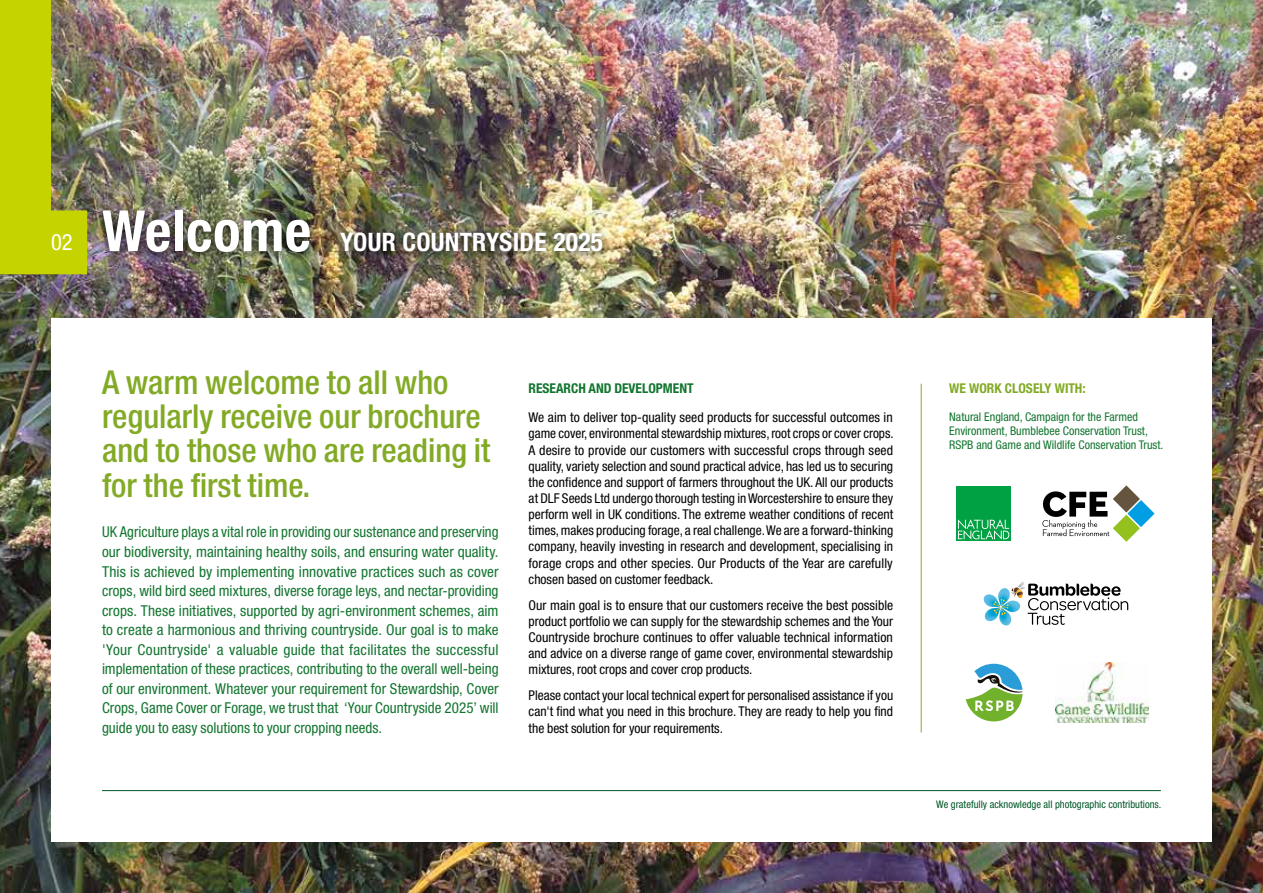
<style>
.page{position:relative;width:1263px;height:893px;background:#fff}
.page>*{position:absolute;margin:0;border:0;box-sizing:border-box;transform-origin:0 0}
.t1{font:700 condensed 57px "Helvetica Neue LT Std";letter-spacing:.01em;color:#fff}
.t2{font:500 condensed 33px/34.5px "Helvetica Neue LT Std";color:#83aa26}
.t3{font:700 condensed 25.5px "Helvetica Neue LT Std";letter-spacing:.01em;color:#fff}
.t4{font:condensed 22.5px "Helvetica Neue LT Std";color:#fff}
.t5{font:condensed 15px/19.5px "Helvetica Neue LT Std";color:#12752f;text-align:justify}
.t6{font:condensed 13.5px/16.2px "Helvetica Neue LT Std";color:#000;text-align:justify}
.t7{font:700 condensed 13.5px "Helvetica Neue LT Std";color:#12752f}
.t8{font:700 condensed 13.5px "Helvetica Neue LT Std";color:#83aa26}
.t9{font:condensed 12px/14.4px "Helvetica Neue LT Std";color:#12752f}
.t10{font:condensed 10.5px "Helvetica Neue LT Std";color:#005727}
</style>
<div class="page">
<img style="left:0;top:0;width:1263px;height:893px">
<div style="left:51px;top:319px;width:1161px;height:523px;background:#fff"></div>
<hr style="left:1262px;top:0;width:1px;height:274px;background:#ededed">
<img style="left:0;top:0;width:87px;height:274px">
<div style="left:95px;top:205px;width:515px;height:57px;background:#000;opacity:.75"></div>
<svg style="left:983px;top:581px;width:145px;height:45px"></svg>
<hr style="left:102px;top:790px;width:1059px;height:1px;background:#005727">
<hr style="left:921px;top:384px;width:1px;height:348px;background:#83aa26">
<svg style="left:1042px;top:485px;width:112px;height:57px"></svg>
<div style="left:956px;top:486px;width:55px;height:55px;background:#00a142"></div>
<svg style="left:958px;top:519px;width:51px;height:21px"></svg>
<img style="left:1056px;top:663px;width:92px;height:59px">
<svg style="left:966px;top:664px;width:57px;height:57px"></svg>
<h3 class="t4" style="left:51px;top:229px;width:23px">02</h3>
<h1 class="t1" style="left:102px;top:196px;width:211px">Welcome</h1>
<h3 class="t3" style="left:340px;top:227px;width:264px">YOUR COUNTRYSIDE 2025</h3>
<h2 class="t2" style="left:102px;top:364px;width:390px">A warm welcome to all who regularly receive our brochure and to those who are reading it for the first time.</h2>
<p class="t5" style="left:102px;top:522px;width:398px">UK Agriculture plays a vital role in providing our sustenance and preserving our biodiversity, maintaining healthy soils, and ensuring water quality.<br>This is achieved by implementing innovative practices such as cover crops, wild bird seed mixtures, diverse forage leys, and nectar-providing crops. These initiatives, supported by agri-environment schemes, aim to create a harmonious and thriving countryside. Our goal is to make 'Your Countryside' a valuable guide that facilitates the successful implementation of these practices, contributing to the overall well-being of our environment. Whatever your requirement for Stewardship, Cover Crops, Game Cover or Forage, we trust that ‘Your Countryside 2025’ will guide you to easy solutions to your cropping needs.</p>
<p class="t7" style="left:529px;top:380px;width:166px">RESEARCH AND DEVELOPMENT</p>
<p class="t6" style="left:529px;top:409px;width:367px">We aim to deliver top-quality seed products for successful outcomes in game cover, environmental stewardship mixtures, root crops or cover crops.<br>A desire to provide our customers with successful crops through seed quality, variety selection and sound practical advice, has led us to securing the confidence and support of farmers throughout the UK. All our products at DLF Seeds Ltd undergo thorough testing in Worcestershire to ensure they perform well in UK conditions. The extreme weather conditions of recent times, makes producing forage, a real challenge. We are a forward-thinking company, heavily investing in research and development, specialising in forage crops and other species. Our Products of the Year are carefully chosen based on customer feedback.</p>
<p class="t6" style="left:529px;top:597px;width:366px">Our main goal is to ensure that our customers receive the best possible product portfolio we can supply for the stewardship schemes and the Your Countryside brochure continues to offer valuable technical information and advice on a diverse range of game cover, environmental stewardship mixtures, root crops and cover crop products.</p>
<p class="t6" style="left:529px;top:687px;width:366px">Please contact your local technical expert for personalised assistance if you can't find what you need in this brochure. They are ready to help you find the best solution for your requirements.</p>
<p class="t8" style="left:949px;top:380px;width:138px">WE WORK CLOSELY WITH:</p>
<p class="t9" style="left:949px;top:409px;width:216px">Natural England, Campaign for the Farmed<br>Environment, Bumblebee Conservation Trust,<br>RSPB and Game and Wildlife Conservation Trust.</p>
<p class="t10" style="left:936px;top:798px;width:226px">We gratefully acknowledge all photographic contributions.</p>
</div>
